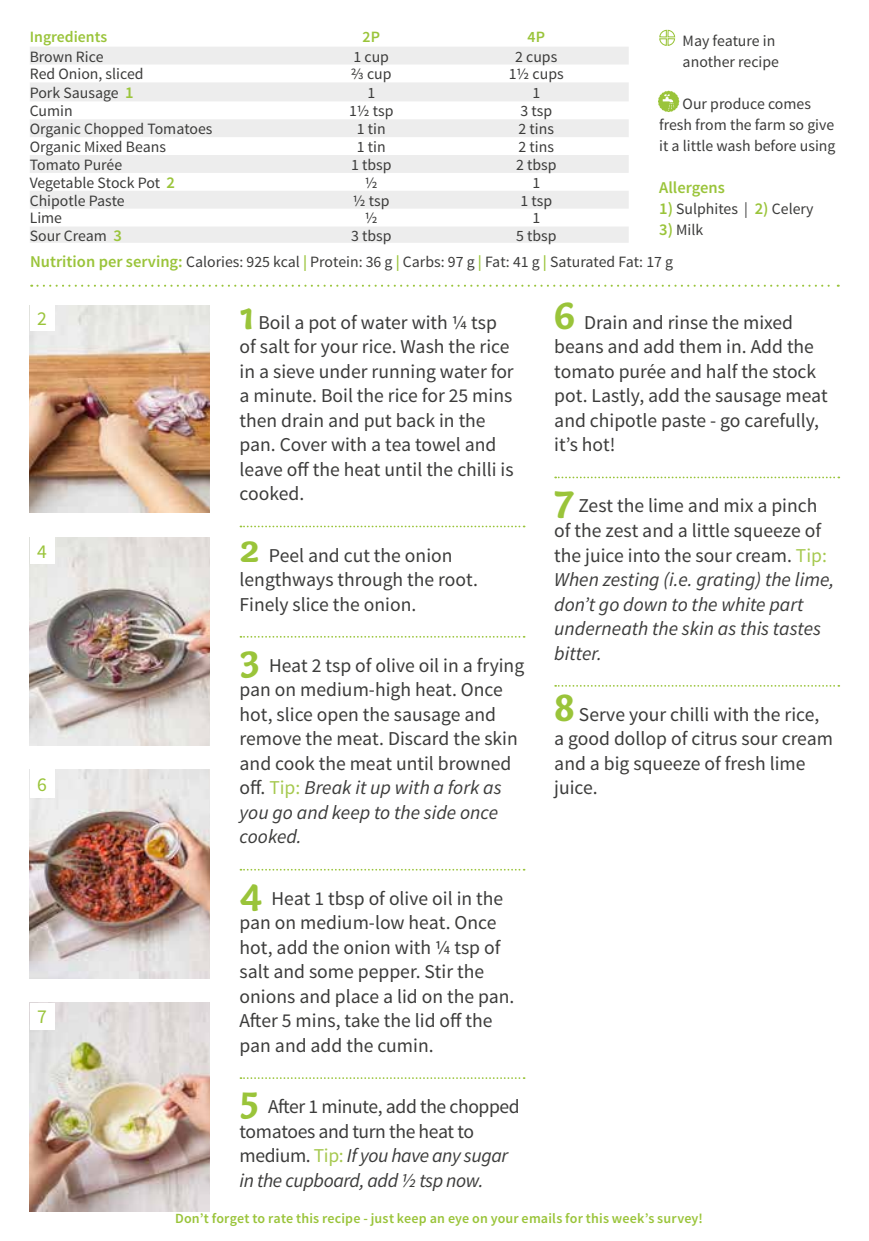
<style>
.page{position:relative;width:869px;height:1241px;background:#fff}
.page>*{position:absolute;margin:0;border:0;box-sizing:border-box;transform-origin:0 0}
.t1{font:19.6px/24.5px "Source Sans Pro";color:#3c3c3b}
.t2{font:italic 19.6px/24.5px "Source Sans Pro";color:#3c3c3b}
.t3{font:19.6px/24.5px "Source Sans Pro";letter-spacing:-.02em;color:#3c3c3b}
.t4{font:19.6px "Source Sans Pro";color:#9ac43a}
.t5{font:600 16.45px "Source Sans Pro";color:#9ac43a}
.t6{font:15.75px/21px "Source Sans Pro";color:#3c3c3b}
.t7{font:600 15.75px "Source Sans Pro";color:#9ac43a}
.t8{font:600 14px "Source Sans Pro";letter-spacing:.015em;color:#9ac43a}
.s1{font-weight:600;font-size:16.45px;color:#9ac43a}
.s2{font-weight:600;color:#9ac43a}
.s3{font-family:"Capucine Basic";font-weight:700;font-size:41.12px;color:#9ac43a}
.s4{color:#a6c94f}
.s5{font-style:italic}
.s6{font-family:"Capucine Basic";font-weight:700;font-style:normal;font-size:41.12px;color:#9ac43a}
.s7{font-style:normal}
.s8{font-style:normal;color:#a6c94f}
</style>
<div class="page">
<img style="left:30px;top:1002px;width:180px;height:208px">
<img style="left:30px;top:769px;width:180px;height:209px">
<img style="left:30px;top:305px;width:180px;height:207px">
<img style="left:30px;top:537px;width:180px;height:208px">
<svg style="left:240px;top:525px;width:284px;height:2px"></svg>
<svg style="left:240px;top:636px;width:284px;height:1px"></svg>
<svg style="left:240px;top:868px;width:284px;height:2px"></svg>
<svg style="left:240px;top:1077px;width:284px;height:1px"></svg>
<svg style="left:555px;top:476px;width:283px;height:2px"></svg>
<svg style="left:555px;top:685px;width:283px;height:1px"></svg>
<svg style="left:31px;top:284px;width:807px;height:3px"></svg>
<svg style="left:659px;top:29px;width:16px;height:17px"></svg>
<svg style="left:30px;top:47px;width:598px;height:196px;fill:#ededed"></svg>
<div style="left:30px;top:304px;width:25px;height:26px;background:#fff"></div>
<div style="left:30px;top:537px;width:25px;height:26px;background:#fff"></div>
<div style="left:30px;top:769px;width:25px;height:29px;background:#fff"></div>
<div style="left:30px;top:1002px;width:25px;height:27px;background:#fff"></div>
<svg style="left:658px;top:91px;width:21px;height:21px"></svg>
<p class="t7" style="left:30px;top:26px;width:79px">Ingredients</p>
<p class="t7" style="left:362px;top:26px;width:19px">2P</p>
<p class="t7" style="left:527px;top:26px;width:19px">4P</p>
<p class="t6" style="left:30px;top:46px;width:75px">Brown Rice</p>
<p class="t6" style="left:353px;top:46px;width:37px">1 cup</p>
<p class="t6" style="left:515px;top:46px;width:44px">2 cups</p>
<p class="t6" style="left:30px;top:64px;width:115px">Red Onion, sliced</p>
<p class="t6" style="left:351px;top:64px;width:42px">⅔ cup</p>
<p class="t6" style="left:508px;top:64px;width:56px">1½ cups</p>
<p class="t6" style="left:30px;top:83px;width:105px">Pork Sausage <span class="s1">1</span></p>
<p class="t6" style="left:367px;top:82px;width:9px">1</p>
<p class="t6" style="left:532px;top:82px;width:9px">1</p>
<p class="t6" style="left:30px;top:101px;width:44px">Cumin</p>
<p class="t6" style="left:349px;top:101px;width:46px">1½ tsp</p>
<p class="t6" style="left:520px;top:101px;width:33px">3 tsp</p>
<p class="t6" style="left:30px;top:119px;width:184px">Organic Chopped Tomatoes</p>
<p class="t6" style="left:356px;top:119px;width:30px">1 tin</p>
<p class="t6" style="left:518px;top:119px;width:37px">2 tins</p>
<p class="t6" style="left:30px;top:136px;width:138px">Organic Mixed Beans</p>
<p class="t6" style="left:356px;top:136px;width:30px">1 tin</p>
<p class="t6" style="left:518px;top:136px;width:37px">2 tins</p>
<p class="t6" style="left:30px;top:155px;width:94px">Tomato Purée</p>
<p class="t6" style="left:351px;top:154px;width:42px">1 tbsp</p>
<p class="t6" style="left:516px;top:154px;width:42px">2 tbsp</p>
<p class="t6" style="left:30px;top:172px;width:147px">Vegetable Stock Pot <span class="s1">2</span></p>
<p class="t6" style="left:365px;top:172px;width:14px">½</p>
<p class="t6" style="left:532px;top:172px;width:9px">1</p>
<p class="t6" style="left:30px;top:190px;width:96px">Chipotle Paste</p>
<p class="t6" style="left:353px;top:190px;width:38px">½ tsp</p>
<p class="t6" style="left:520px;top:190px;width:33px">1 tsp</p>
<p class="t6" style="left:30px;top:208px;width:34px">Lime</p>
<p class="t6" style="left:365px;top:208px;width:14px">½</p>
<p class="t6" style="left:532px;top:208px;width:9px">1</p>
<p class="t6" style="left:30px;top:225px;width:94px">Sour Cream <span class="s1">3</span></p>
<p class="t6" style="left:351px;top:225px;width:42px">3 tbsp</p>
<p class="t6" style="left:516px;top:225px;width:42px">5 tbsp</p>
<p class="t6" style="left:682px;top:30px;width:98px">May feature in another recipe</p>
<p class="t6" style="left:659px;top:93px;width:178px;text-align:center">Our produce comes<br>fresh from the farm so give it a little wash before using</p>
<p class="t5" style="left:659px;top:177px;width:67px">Allergens</p>
<p class="t6" style="left:659px;top:198px;width:156px"><span class="s1">1)</span> Sulphites | <span class="s1">2)</span> Celery</p>
<p class="t6" style="left:659px;top:219px;width:46px"><span class="s1">3)</span> Milk</p>
<p class="t6" style="left:30px;top:252px;width:644px"><span class="s1">Nutrition per serving:</span> Calories: 925 kcal <span class="s2">|</span> Protein: 36 g <span class="s2">|</span> Carbs: 97 g <span class="s2">|</span> Fat: 41 g <span class="s2">|</span> Saturated Fat: 17 g</p>
<p class="t4" style="left:37px;top:306px;width:11px">2</p>
<p class="t4" style="left:37px;top:539px;width:11px">4</p>
<p class="t4" style="left:37px;top:772px;width:11px">6</p>
<p class="t4" style="left:37px;top:1004px;width:11px">7</p>
<p class="t1" style="left:239px;top:310px;width:275px"><span class="s3">1</span> Boil a pot of water with ¼ tsp of salt for your rice. Wash the rice in a sieve under running water for a minute. Boil the rice for 25 mins then drain and put back in the pan. Cover with a tea towel and leave off the heat until the chilli is cooked.</p>
<p class="t1" style="left:239px;top:543px;width:240px"><span class="s3">2</span> Peel and cut the onion lengthways through the root.<br>Finely slice the onion.</p>
<p class="t1" style="left:239px;top:653px;width:286px"><span class="s3">3</span> Heat 2 tsp of olive oil in a frying pan on medium-high heat. Once hot, slice open the sausage and remove the meat. Discard the skin and cook the meat until browned off. <span class="s4">Tip:</span> <span class="s5">Break it up with a fork as you go and keep to the side once cooked.</span></p>
<p class="t1" style="left:239px;top:886px;width:276px"><span class="s3">4</span> Heat 1 tbsp of olive oil in the pan on medium-low heat. Once hot, add the onion with ¼ tsp of salt and some pepper. Stir the onions and place a lid on the pan.<br>After 5 mins, take the lid off the pan and add the cumin.</p>
<p class="t3" style="left:239px;top:1094px;width:281px"><span class="s3">5</span> After 1 minute, add the chopped tomatoes and turn the heat to medium. <span class="s4">Tip:</span> <span class="s5">If you have any sugar in the cupboard, add ½ tsp now.</span></p>
<p class="t1" style="left:554px;top:310px;width:275px"><span class="s3">6</span> Drain and rinse the mixed beans and add them in. Add the tomato purée and half the stock pot. Lastly, add the sausage meat and chipotle paste - go carefully, it’s hot!</p>
<p class="t2" style="left:554px;top:493px;width:281px"><span class="s6">7</span> <span class="s7">Zest the lime and mix a pinch of the zest and a little squeeze of the juice into the sour cream.</span> <span class="s8">Tip:<br></span>When zesting (i.e. grating) the lime, don’t go down to the white part underneath the skin as this tastes bitter.</p>
<p class="t1" style="left:554px;top:702px;width:280px"><span class="s3">8</span> Serve your chilli with the rice, a good dollop of citrus sour cream and a big squeeze of fresh lime juice.</p>
<p class="t8" style="left:175px;top:1209px;width:529px">Don’t forget to rate this recipe - just keep an eye on your emails for this week’s survey!</p>
</div>
